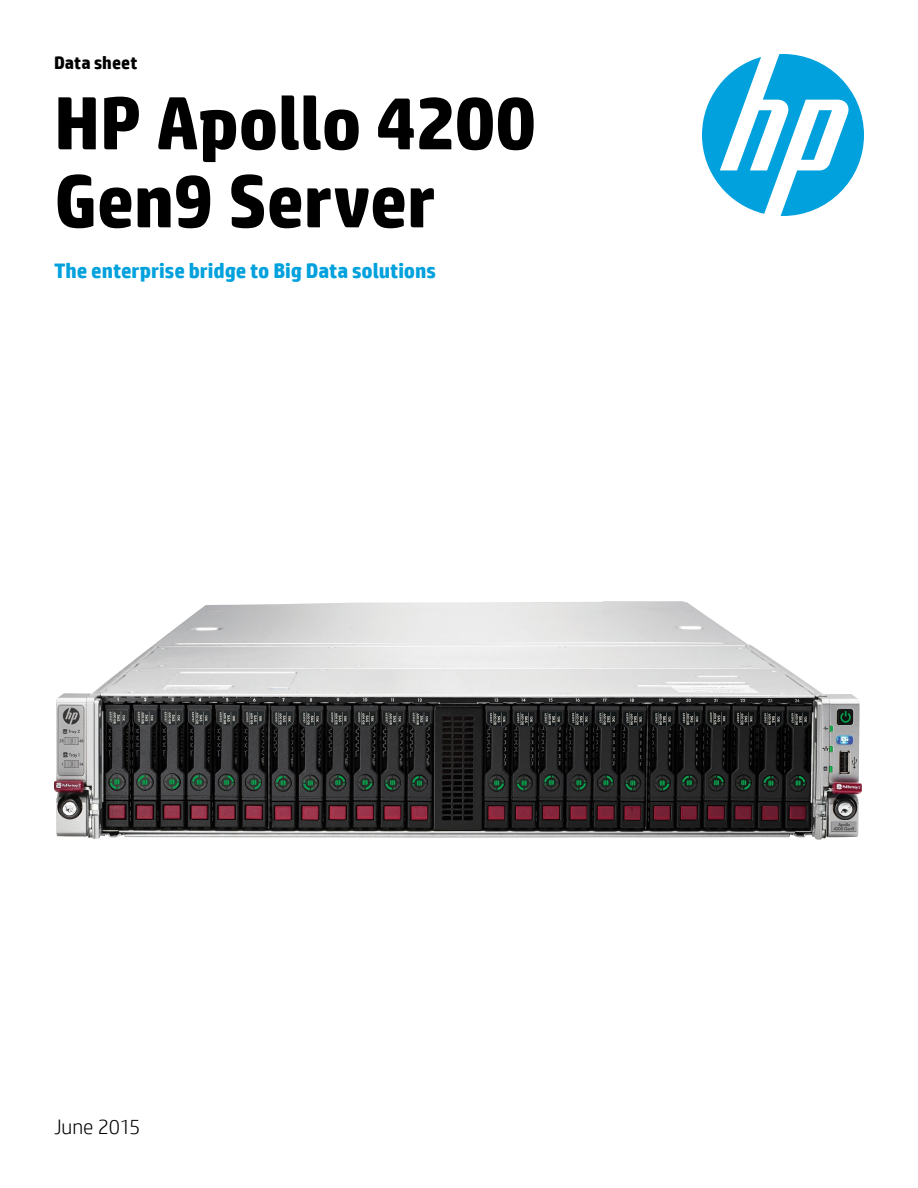
<style>
.page{position:relative;width:918px;height:1188px;background:#fff}
.page>*{position:absolute;margin:0;border:0;box-sizing:border-box;transform-origin:0 0}
.t1{font:700 75px/78px "HP Simplified";letter-spacing:-.01em;color:#000}
.t2{font:700 21px "HP Simplified";color:#00a1dd}
.t3{font:300 21px "HP Simplified";letter-spacing:-.005em;color:#000}
.t4{font:700 18px "HP Simplified";color:#000}
</style>
<div class="page">
<svg style="left:702px;top:54px;width:162px;height:162px"></svg>
<img style="left:54px;top:601px;width:808px;height:239px">
<p class="t4" style="left:54px;top:52px;width:85px">Data sheet</p>
<h1 class="t1" style="left:54px;top:83px;width:483px">HP Apollo 4200<br>Gen9 Server</h1>
<p class="t2" style="left:54px;top:259px;width:383px">The enterprise bridge to Big Data solutions</p>
<p class="t3" style="left:54px;top:1115px;width:88px">June 2015</p>
</div>
